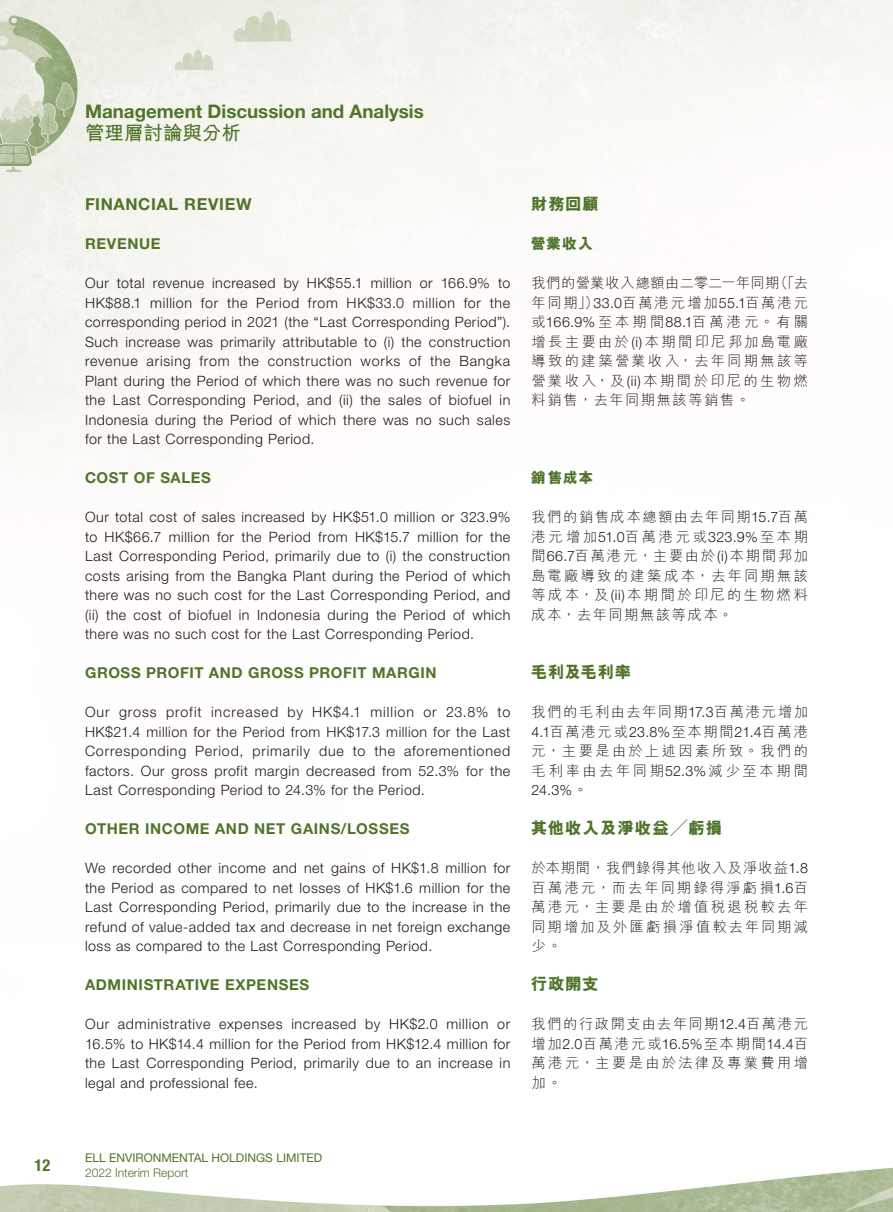
<style>
.page{position:relative;width:893px;height:1212px;background:#fff}
.page>*{position:absolute;margin:0;border:0;box-sizing:border-box;transform-origin:0 0}
.t1{font:700 19.5px "M Hei HK";color:#50752a}
.t2{font:700 18.75px "Helvetica Neue LT Std";color:#50752a}
.t3{font:800 16.5px "M Hei HK";letter-spacing:.04em;color:#50752a}
.t4{font:700 16.5px "Helvetica Neue LT Std";letter-spacing:.035em;color:#50752a}
.t5{font:700 condensed 16.5px "Helvetica Neue LT Std";color:#50752a}
.t6{font:700 15px "Helvetica Neue LT Std";letter-spacing:.04em;color:#50752a}
.t7{font:800 15px "M Hei HK";letter-spacing:.055em;color:#50752a}
.t8{font:300 14.25px/19.5px "Helvetica Neue LT Std";letter-spacing:.035em;color:#231916;text-align:justify}
.t9{font:300 14.25px/19.5px "M Hei HK";letter-spacing:.155em;color:#231916;text-align:justify}
.t10{font:300 14.25px/19.5px "M Hei HK";letter-spacing:.18em;color:#231916}
.t11{font:300 14.25px "M Hei HK";letter-spacing:.11em;color:#231916}
.t12{font:12px "Helvetica Neue LT Std";color:#50752a}
.t13{font:300 12px "Helvetica Neue LT Std";color:#50752a}
.s1{font-family:"Helvetica Neue LT Std"}
.s2{font-family:"M Hei HK"}
</style>
<div class="page">
<img style="left:0;top:0;width:893px;height:1212px">
<p class="t5" style="left:35px;top:1155px;width:17px">12</p>
<h2 class="t2" style="left:85px;top:99px;width:340px">Management Discussion and Analysis</h2>
<h1 class="t1" style="left:85px;top:119px;width:157px">管理層討論與分析</h1>
<p class="t4" style="left:85px;top:194px;width:168px">FINANCIAL REVIEW</p>
<p class="t6" style="left:85px;top:235px;width:77px">REVENUE</p>
<p class="t8" style="left:85px;top:273px;width:427px">Our total revenue increased by HK$55.1 million or 166.9% to HK$88.1 million for the Period from HK$33.0 million for the corresponding period in 2021 (the “Last Corresponding Period”).<br>Such increase was primarily attributable to (i) the construction revenue arising from the construction works of the Bangka Plant during the Period of which there was no such revenue for the Last Corresponding Period, and (ii) the sales of biofuel in Indonesia during the Period of which there was no such sales for the Last Corresponding Period.</p>
<p class="t6" style="left:85px;top:469px;width:127px">COST OF SALES</p>
<p class="t8" style="left:85px;top:507px;width:427px">Our total cost of sales increased by HK$51.0 million or 323.9% to HK$66.7 million for the Period from HK$15.7 million for the Last Corresponding Period, primarily due to (i) the construction costs arising from the Bangka Plant during the Period of which there was no such cost for the Last Corresponding Period, and (ii) the cost of biofuel in Indonesia during the Period of which there was no such cost for the Last Corresponding Period.</p>
<p class="t6" style="left:85px;top:664px;width:353px">GROSS PROFIT AND GROSS PROFIT MARGIN</p>
<p class="t8" style="left:85px;top:702px;width:427px">Our gross profit increased by HK$4.1 million or 23.8% to HK$21.4 million for the Period from HK$17.3 million for the Last Corresponding Period, primarily due to the aforementioned factors. Our gross profit margin decreased from 52.3% for the Last Corresponding Period to 24.3% for the Period.</p>
<p class="t6" style="left:85px;top:820px;width:326px">OTHER INCOME AND NET GAINS/LOSSES</p>
<p class="t8" style="left:85px;top:858px;width:427px">We recorded other income and net gains of HK$1.8 million for the Period as compared to net losses of HK$1.6 million for the Last Corresponding Period, primarily due to the increase in the refund of value-added tax and decrease in net foreign exchange loss as compared to the Last Corresponding Period.</p>
<p class="t6" style="left:85px;top:976px;width:226px">ADMINISTRATIVE EXPENSES</p>
<p class="t8" style="left:85px;top:1014px;width:427px">Our administrative expenses increased by HK$2.0 million or 16.5% to HK$14.4 million for the Period from HK$12.4 million for the Last Corresponding Period, primarily due to an increase in legal and professional fee.</p>
<p class="t3" style="left:531px;top:196px;width:70px">財務回顧</p>
<p class="t7" style="left:531px;top:236px;width:64px">營業收入</p>
<p class="t9" style="left:531px;top:273px;width:278px">我們的營業收入總額由二零二一年同期（「去年同期」）<span class="s1">33.0</span>百萬港元增加<span class="s1">55.1</span>百萬港元或<span class="s1">166.9%</span> 至本期間<span class="s1">88.1</span>百萬港元。有關增長主要由於<span class="s1">(i)</span>本期間印尼邦加島電廠導致的建築營業收入，去年同期無該等營業收入，及<span class="s1">(ii)</span>本期間於印尼的生物燃料銷售，去年同期無該等銷售。</p>
<p class="t7" style="left:531px;top:470px;width:64px">銷售成本</p>
<p class="t9" style="left:531px;top:507px;width:278px">我們的銷售成本總額由去年同期<span class="s1">15.7</span>百萬港元增加<span class="s1">51.0</span>百萬港元或<span class="s1">323.9%</span>至本期間<span class="s1">66.7</span>百萬港元，主要由於<span class="s1">(i)</span>本期間邦加島電廠導致的建築成本，去年同期無該等成本，及<span class="s1">(ii)</span>本期間於印尼的生物燃料成本，去年同期無該等成本。</p>
<p class="t3" style="left:531px;top:664px;width:102px">毛利及毛利率</p>
<p class="t11" style="left:531px;top:705px;width:278px">我們的毛利由去年同期<span class="s1">17.3</span>百萬港元增加</p>
<p class="t8" style="left:531px;top:722px;width:278px">4.1<span class="s2">百萬港元或</span>23.8%<span class="s2">至本期間</span>21.4<span class="s2">百萬港</span></p>
<p class="t10" style="left:532px;top:741px;width:278px">元，主要是由於上述因素所致。我們的毛利率由去年同期<span class="s1">52.3%</span>減少至本期間</p>
<p class="t8" style="left:532px;top:780px;width:58px">24.3%<span class="s2">。</span></p>
<p class="t3" style="left:531px;top:820px;width:193px">其他收入及淨收益╱虧損</p>
<p class="t9" style="left:531px;top:858px;width:278px">於本期間，我們錄得其他收入及淨收益<span class="s1">1.8</span>百萬港元，而去年同期錄得淨虧損<span class="s1">1.6</span>百萬港元，主要是由於增值稅退稅較去年同期增加及外匯虧損淨值較去年同期減少。</p>
<p class="t3" style="left:531px;top:976px;width:69px">行政開支</p>
<p class="t9" style="left:531px;top:1014px;width:278px">我們的行政開支由去年同期<span class="s1">12.4</span>百萬港元增加<span class="s1">2.0</span>百萬港元或<span class="s1">16.5%</span>至本期間<span class="s1">14.4</span>百萬港元，主要是由於法律及專業費用增加。</p>
<p class="t12" style="left:85px;top:1151px;width:239px">ELL ENVIRONMENTAL HOLDINGS LIMITED</p>
<p class="t13" style="left:85px;top:1165px;width:105px">2022 Interim Report</p>
</div>
